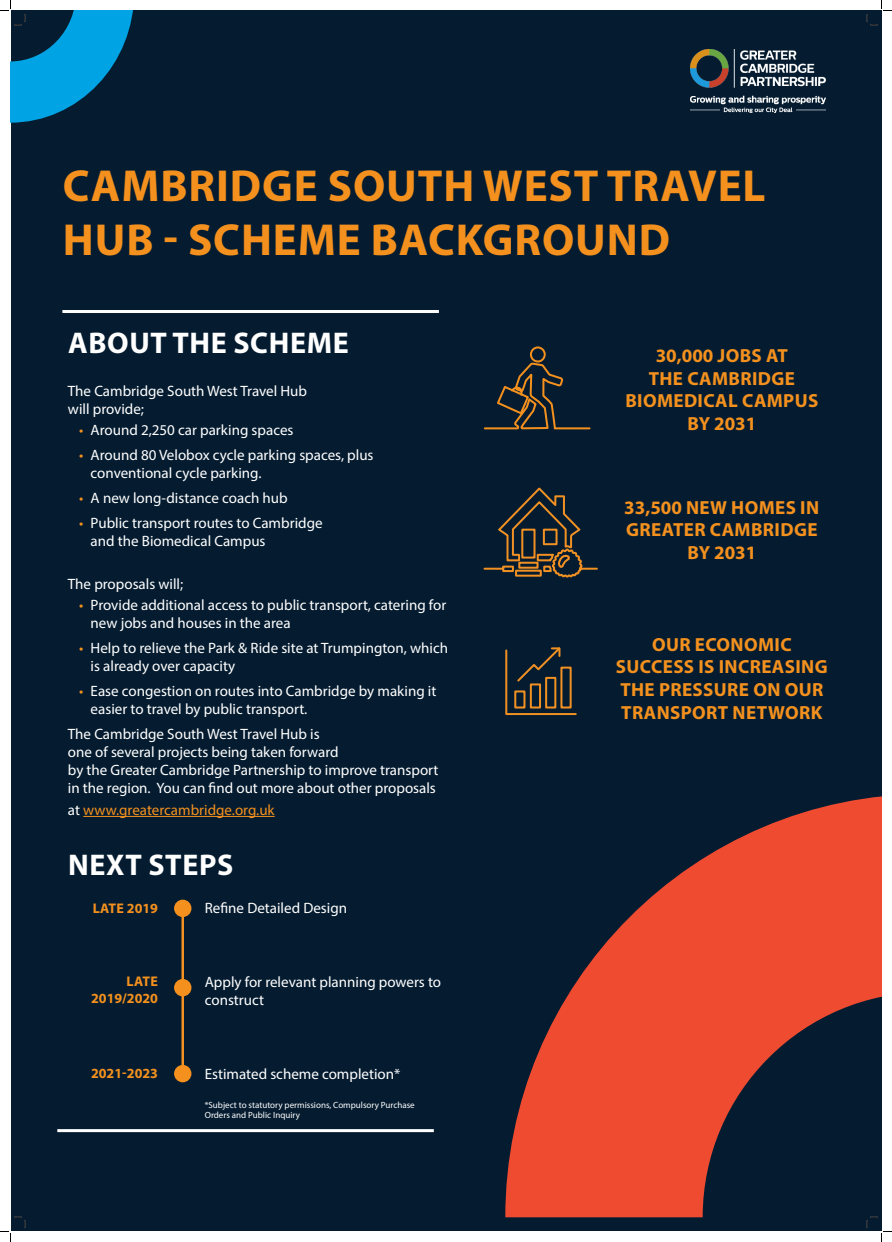
<style>
.page{position:relative;width:892px;height:1242px;background:#fff}
.page>*{position:absolute;margin:0;border:0;box-sizing:border-box;transform-origin:0 0}
.Header_1{font:700 45px/54px "Myriad Pro";letter-spacing:.02em;color:#f4911e}
.Body{font:700 30px "Myriad Pro";letter-spacing:.02em;color:#fff}
.Body-2{font:700 19px/22.8px "Myriad Pro";letter-spacing:.02em;color:#f4911e;text-align:center}
.Body-3{font:15px/18px "Myriad Pro";color:#fff}
.Body-4{font:15px "Myriad Pro";color:#f4911e}
.Body-5{font:700 14px/16.8px "Myriad Pro";color:#f4911e;text-align:right}
.Body-6{font:9px/10.8px "Myriad Pro";color:#fff}
.s1{color:#f4911e}
.s2{color:#fff}
</style>
<div class="page">
<div style="left:10px;top:10px;width:871px;height:1221px;background:#051c30"></div>
<svg style="left:505px;top:796px;width:376px;height:421px;fill:#ef4b30"></svg>
<hr style="left:83px;top:816px;width:191px;height:1px;background:#f4911e">
<hr style="left:62px;top:310px;width:377px;height:3px;background:#fff">
<hr style="left:57px;top:1129px;width:376px;height:3px;background:#fff">
<div style="left:174px;top:899px;width:17px;height:18px;background:#f4911e;border-radius:50%"></div>
<div style="left:174px;top:978px;width:17px;height:18px;background:#f4911e;border-radius:50%"></div>
<div style="left:174px;top:1064px;width:17px;height:18px;background:#f4911e;border-radius:50%"></div>
<hr style="left:181px;top:908px;width:3px;height:168px;background:#f4911e">
<svg style="left:483px;top:488px;width:115px;height:90px"></svg>
<svg style="left:483px;top:346px;width:108px;height:84px"></svg>
<img style="left:690px;top:49px;width:135px;height:64px">
<svg style="left:505px;top:647px;width:72px;height:69px"></svg>
<svg style="left:0;top:0;width:133px;height:123px"></svg>
<svg style="left:0;top:1216px;width:26px;height:25px"></svg>
<svg style="left:866px;top:0;width:25px;height:26px"></svg>
<svg style="left:866px;top:1216px;width:25px;height:25px"></svg>
<p class="Header_1" style="left:63px;top:158px;width:704px">CAMBRIDGE SOUTH WEST TRAVEL<br>HUB - SCHEME BACKGROUND</p>
<p class="Body" style="left:68px;top:323px;width:282px">ABOUT THE SCHEME</p>
<p class="Body-3" style="left:68px;top:381px;width:240px">The Cambridge South West Travel Hub will provide;</p>
<p class="Body-3" style="left:79px;top:420px;width:216px"><span class="s1">•</span> Around 2,250 car parking spaces</p>
<p class="Body-3" style="left:91px;top:445px;width:284px;text-indent:-11px"><span class="s1">•</span> Around 80 Velobox cycle parking spaces, plus conventional cycle parking.</p>
<p class="Body-3" style="left:79px;top:488px;width:210px"><span class="s1">•</span> A new long-distance coach hub</p>
<p class="Body-3" style="left:91px;top:513px;width:233px;text-indent:-11px"><span class="s1">•</span> Public transport routes to Cambridge and the Biomedical Campus</p>
<p class="Body-3" style="left:68px;top:575px;width:117px">The proposals will;</p>
<p class="Body-3" style="left:91px;top:595px;width:357px;text-indent:-11px"><span class="s1">•</span> Provide additional access to public transport, catering for new jobs and houses in the area</p>
<p class="Body-3" style="left:91px;top:638px;width:359px;text-indent:-11px"><span class="s1">•</span> Help to relieve the Park &amp; Ride site at Trumpington, which is already over capacity</p>
<p class="Body-3" style="left:91px;top:682px;width:347px;text-indent:-11px"><span class="s1">•</span> Ease congestion on routes into Cambridge by making it easier to travel by public transport.</p>
<p class="Body-3" style="left:68px;top:725px;width:372px">The Cambridge South West Travel Hub is<br>one of several projects being taken forward<br>by the Greater Cambridge Partnership to improve transport in the region. You can find out more about other proposals</p>
<p class="Body-4" style="left:68px;top:800px;width:208px"><span class="s2">at</span> www.greatercambridge.org.uk</p>
<p class="Body" style="left:68px;top:845px;width:166px">NEXT STEPS</p>
<p class="Body-5" style="left:93px;top:898px;width:67px">LATE 2019</p>
<p class="Body-3" style="left:205px;top:898px;width:144px">Refine Detailed Design</p>
<p class="Body-5" style="left:91px;top:972px;width:68px">LATE<br>2019/2020</p>
<p class="Body-5" style="left:91px;top:1064px;width:68px">2021-2023</p>
<p class="Body-3" style="left:205px;top:972px;width:238px">Apply for relevant planning powers to construct</p>
<p class="Body-3" style="left:205px;top:1064px;width:197px">Estimated scheme completion*</p>
<p class="Body-6" style="left:205px;top:1098px;width:211px">*Subject to statutory permissions, Compulsory Purchase<br>Orders and Public Inquiry</p>
<p class="Body-2" style="left:625px;top:343px;width:194px">30,000 JOBS AT<br>THE CAMBRIDGE<br>BIOMEDICAL CAMPUS<br>BY 2031</p>
<p class="Body-2" style="left:624px;top:495px;width:196px">33,500 NEW HOMES IN<br>GREATER CAMBRIDGE<br>BY 2031</p>
<p class="Body-2" style="left:615px;top:632px;width:213px">OUR ECONOMIC<br>SUCCESS IS INCREASING<br>THE PRESSURE ON OUR<br>TRANSPORT NETWORK</p>
</div>
